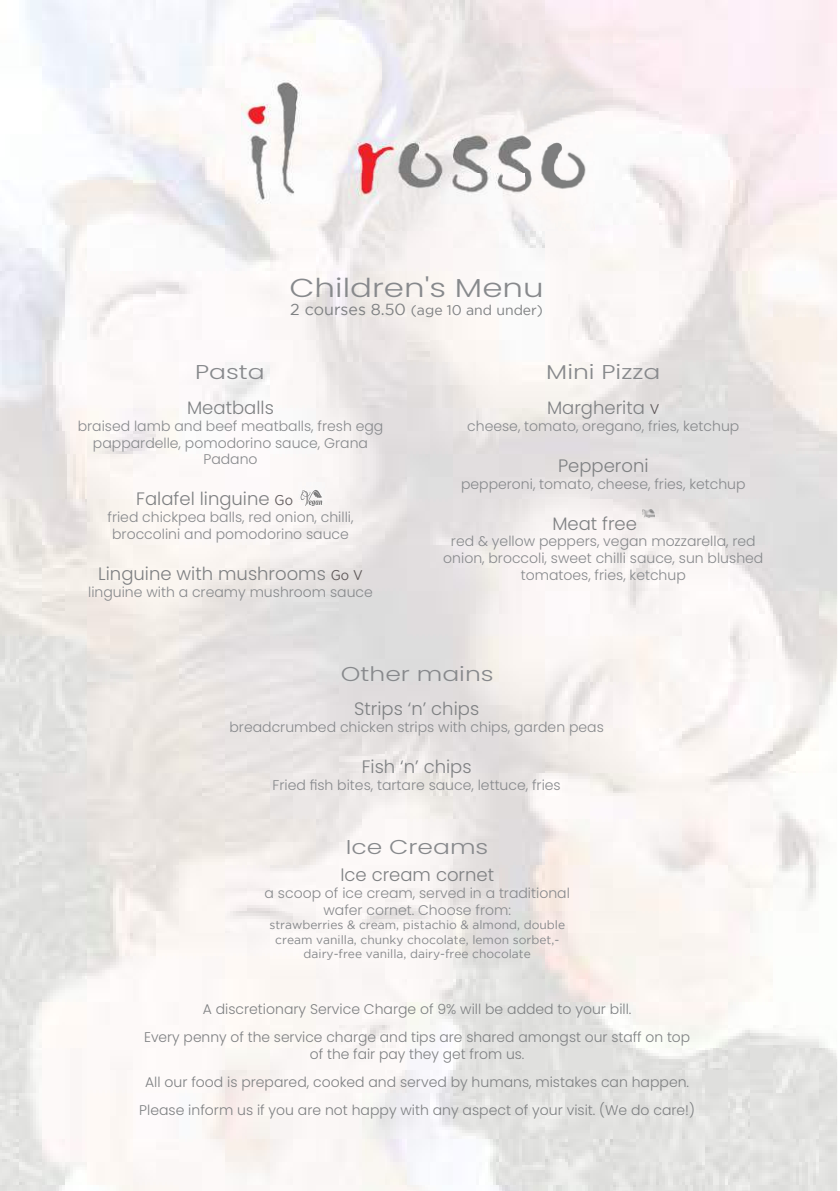
<style>
.page{position:relative;width:840px;height:1191px;background:#fff}
.page>*{position:absolute;margin:0;border:0;box-sizing:border-box;transform-origin:0 0}
.t1{font:300 26px "Poppins";color:#87898c;scale:1.25 1}
.t2{font:300 20px "Poppins";color:#87898c;scale:1.25 1}
.t3{font:300 18px "Poppins";color:#7e8082}
.t4{font:300 14px/16.8px "Poppins";color:#87898c;text-align:center}
.t5{font:300 14px/28.2px "Poppins";color:#7e8082;text-align:center}
.t6{font:14px "Gotham";color:#7e8082}
.t7{font:12px/14.4px "Gotham";color:#87898c;text-align:center}
.s1{font-size:16px}
.s2{font-family:"Gotham";font-weight:400;font-size:14px;color:#5e5758}
</style>
<div class="page">
<img style="left:0;top:0;width:836px;height:1191px">
<img style="left:298px;top:482px;width:26px;height:23px">
<svg style="left:641px;top:510px;width:13px;height:7px"></svg>
<img style="left:241px;top:57px;width:353px;height:174px">
<h2 class="t2" style="left:195px;top:360px;width:57px">Pasta</h2>
<h1 class="t1" style="left:289px;top:272px;width:205px">Children's Menu</h1>
<p class="t6" style="left:290px;top:304px;width:254px"><span class="s1">2 courses 8.50</span> (age 10 and under)</p>
<h2 class="t2" style="left:546px;top:360px;width:93px">Mini Pizza</h2>
<p class="t3" style="left:187px;top:397px;width:88px">Meatballs</p>
<p class="t4" style="left:78px;top:418px;width:307px">braised lamb and beef meatballs, fresh egg pappardelle, pomodorino sauce, Grana<br>Padano</p>
<p class="t3" style="left:136px;top:488px;width:158px">Falafel linguine <span class="s2">Go</span></p>
<p class="t4" style="left:107px;top:509px;width:247px">fried chickpea balls, red onion, chilli, broccolini and pomodorino sauce</p>
<p class="t3" style="left:98px;top:563px;width:266px">Linguine with mushrooms <span class="s2">Go V</span></p>
<p class="t4" style="left:88px;top:584px;width:286px">linguine with a creamy mushroom sauce</p>
<p class="t3" style="left:546px;top:397px;width:114px">Margherita <span class="s2">V</span></p>
<p class="t4" style="left:467px;top:418px;width:273px">cheese, tomato, oregano, fries, ketchup</p>
<p class="t3" style="left:557px;top:455px;width:92px">Pepperoni</p>
<p class="t4" style="left:461px;top:475px;width:286px">pepperoni, tomato, cheese, fries, ketchup</p>
<p class="t3" style="left:552px;top:513px;width:86px">Meat free</p>
<p class="t4" style="left:443px;top:533px;width:321px">red &amp; yellow peppers, vegan mozzarella, red onion, broccoli, sweet chilli sauce, sun blushed tomatoes, fries, ketchup</p>
<h2 class="t2" style="left:341px;top:662px;width:124px">Other mains</h2>
<p class="t3" style="left:354px;top:698px;width:126px">Strips ëní chips</p>
<p class="t4" style="left:229px;top:719px;width:375px">breadcrumbed chicken strips with chips, garden peas</p>
<p class="t3" style="left:361px;top:756px;width:111px">Fish ëní chips</p>
<p class="t4" style="left:272px;top:777px;width:289px">Fried fish bites, tartare sauce, lettuce, fries</p>
<h2 class="t2" style="left:345px;top:835px;width:115px">Ice Creams</h2>
<p class="t3" style="left:340px;top:864px;width:155px">Ice cream cornet</p>
<p class="t4" style="left:264px;top:885px;width:306px">a scoop of ice cream, served in a traditional wafer cornet. Choose from:</p>
<p class="t7" style="left:269px;top:918px;width:297px">strawberries &amp; cream, pistachio &amp; almond, double cream vanilla, chunky chocolate, lemon sorbet,- dairy-free vanilla, dairy-free chocolate</p>
<p class="t5" style="left:144px;top:994px;width:547px">A discretionary Service Charge of 9% will be added to your bill.<br>Every penny of the service charge and tips are shared amongst our staff on top</p>
<p class="t5" style="left:139px;top:1039px;width:557px">of the fair pay they get from us.<br>All our food is prepared, cooked and served by humans, mistakes can happen.<br>Please inform us if you are not happy with any aspect of your visit. (We do care!)</p>
</div>
